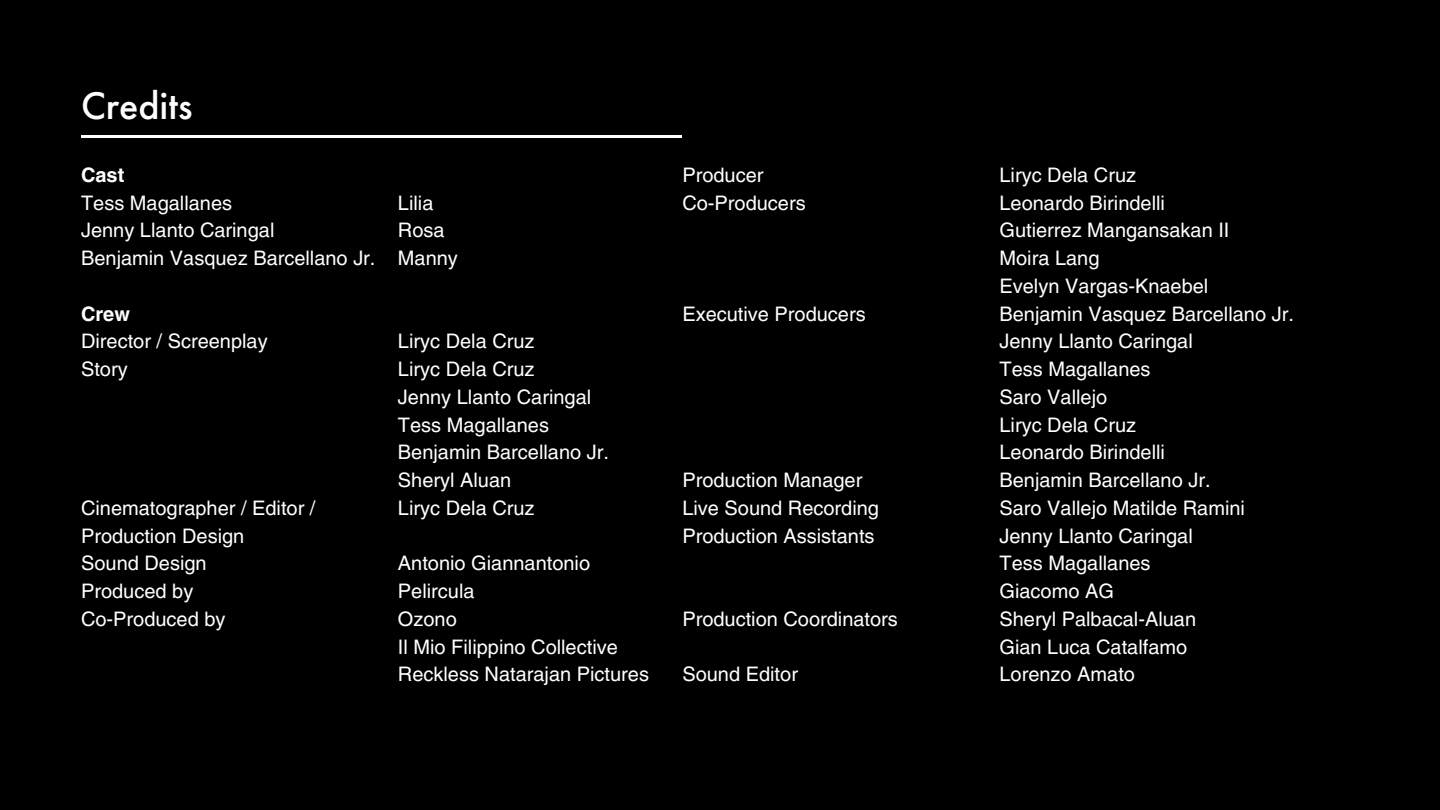
<style>
.page{position:relative;width:1440px;height:810px;background:#000}
.page>*{position:absolute;margin:0;border:0;box-sizing:border-box;transform-origin:0 0}
.t1{font:500 40px "Futura Cyrillic";color:#fff}
.t2{font:20px/27.8px "Helvetica LT Pro";color:#fff}
.t3{font:700 20px "Helvetica LT Pro";color:#fff}
</style>
<div class="page">
<hr style="left:82px;top:135px;width:600px;height:3px;background:#fff">
<h1 class="t1" style="left:81px;top:80px;width:113px">Credits</h1>
<p class="t3" style="left:81px;top:167px;width:45px">Cast</p>
<p class="t2" style="left:81px;top:190px;width:296px">Tess Magallanes<br>Jenny Llanto Caringal<br>Benjamin Vasquez Barcellano Jr.</p>
<p class="t3" style="left:81px;top:306px;width:50px">Crew</p>
<p class="t2" style="left:81px;top:329px;width:188px">Director / Screenplay<br>Story</p>
<p class="t2" style="left:81px;top:496px;width:236px">Cinematographer / Editor /<br>Production Design<br>Sound Design<br>Produced by<br>Co-Produced by</p>
<p class="t2" style="left:398px;top:190px;width:61px">Lilia<br>Rosa<br>Manny</p>
<p class="t2" style="left:398px;top:329px;width:213px">Liryc Dela Cruz<br>Liryc Dela Cruz<br>Jenny Llanto Caringal<br>Tess Magallanes<br>Benjamin Barcellano Jr.<br>Sheryl Aluan<br>Liryc Dela Cruz</p>
<p class="t2" style="left:398px;top:551px;width:253px">Antonio Giannantonio<br>Pelircula<br>Ozono<br>Il Mio Filippino Collective<br>Reckless Natarajan Pictures</p>
<p class="t2" style="left:682px;top:163px;width:125px">Producer<br>Co-Producers</p>
<p class="t2" style="left:682px;top:301px;width:185px">Executive Producers</p>
<p class="t2" style="left:682px;top:468px;width:198px">Production Manager<br>Live Sound Recording<br>Production Assistants</p>
<p class="t2" style="left:682px;top:607px;width:217px">Production Coordinators</p>
<p class="t2" style="left:682px;top:662px;width:117px">Sound Editor</p>
<p class="t2" style="left:1000px;top:163px;width:296px">Liryc Dela Cruz<br>Leonardo Birindelli<br>Gutierrez Mangansakan II<br>Moira Lang<br>Evelyn Vargas-Knaebel<br>Benjamin Vasquez Barcellano Jr.<br>Jenny Llanto Caringal<br>Tess Magallanes<br>Saro Vallejo<br>Liryc Dela Cruz<br>Leonardo Birindelli<br>Benjamin Barcellano Jr.<br>Saro Vallejo Matilde Ramini<br>Jenny Llanto Caringal<br>Tess Magallanes<br>Giacomo AG<br>Sheryl Palbacal-Aluan<br>Gian Luca Catalfamo<br>Lorenzo Amato</p>
</div>
